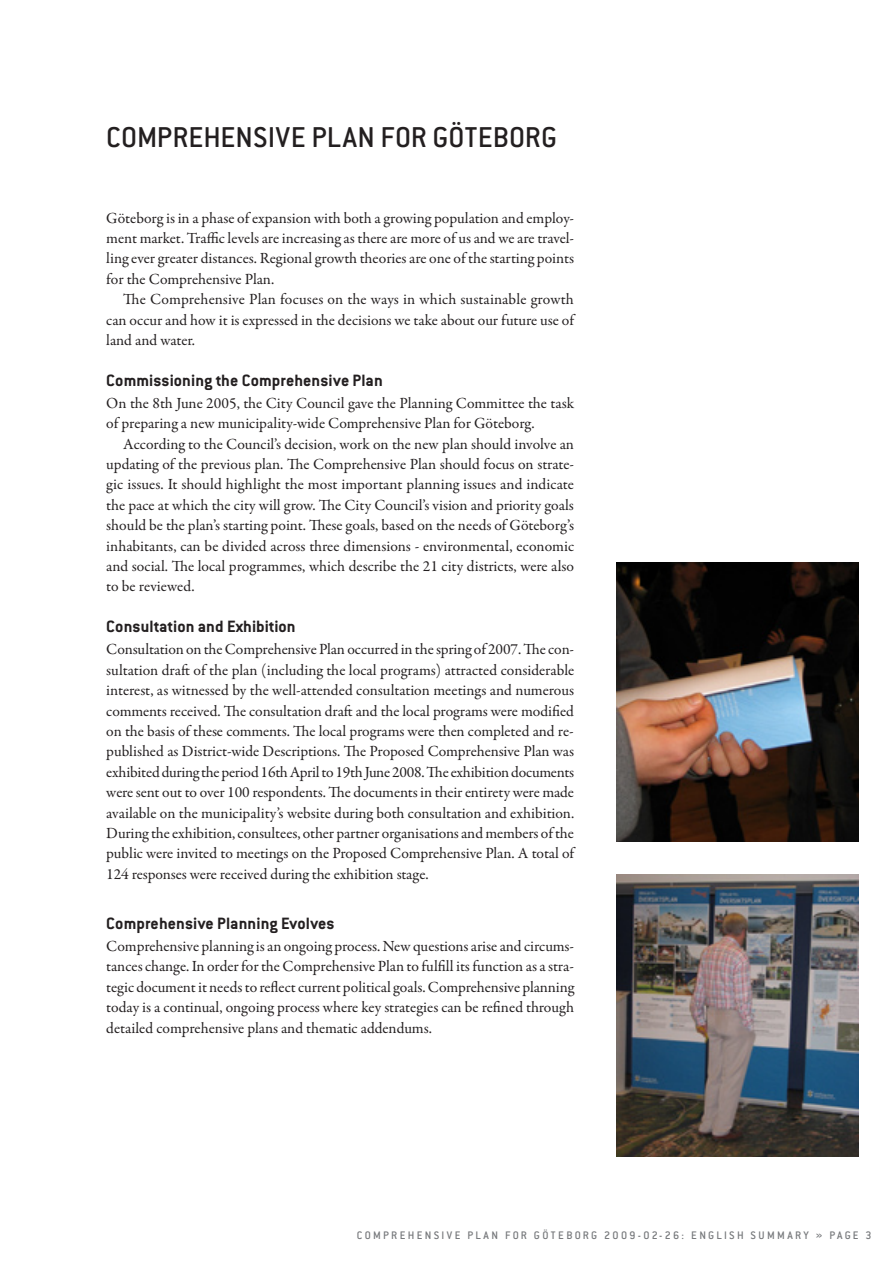
<style>
.page{position:relative;width:893px;height:1263px;background:#fff}
.page>*{position:absolute;margin:0;border:0;box-sizing:border-box;transform-origin:0 0}
.t1{font:500 31.5px "Conduit ITC Std";color:#231f20}
.t2{font:700 18px "Conduit ITC Std";letter-spacing:.005em;color:#231f20}
.t3{font:15.6px/20.4px "Garamond Premr Pro";letter-spacing:-.005em;color:#231f20;text-align:justify}
.t4{font:500 12px "Conduit ITC Std";letter-spacing:.19em;color:#76787b}
</style>
<div class="page">
<img style="left:617px;top:874px;width:242px;height:283px">
<img style="left:617px;top:563px;width:242px;height:279px">
<h1 class="t1" style="left:106px;top:119px;width:449px">COMPREHENSIVE PLAN FOR GÖTEBORG</h1>
<p class="t3" style="left:106px;top:208px;width:469px">Göteborg is in a phase of expansion with both a growing population and employ&shy;ment market. Traffic levels are increasing as there are more of us and we are travel&shy;ling ever greater distances. Regional growth theories are one of the starting points for the Comprehensive Plan.</p>
<p class="t3" style="left:106px;top:289px;width:469px;text-indent:17px">The Comprehensive Plan focuses on the ways in which sustainable growth can occur and how it is expressed in the decisions we take about our future use of land and water.</p>
<p class="t2" style="left:106px;top:369px;width:278px">Commissioning the Comprehensive Plan</p>
<p class="t3" style="left:106px;top:393px;width:469px">On the 8th June 2005, the City Council gave the Planning Committee the task of preparing a new municipality-wide Comprehensive Plan for Göteborg.</p>
<p class="t3" style="left:106px;top:434px;width:469px;text-indent:17px">According to the Council’s decision, work on the new plan should involve an updating of the previous plan. The Comprehensive Plan should focus on strate&shy;gic issues. It should highlight the most important planning issues and indicate the pace at which the city will grow. The City Council’s vision and priority goals should be the plan’s starting point. These goals, based on the needs of Göteborg’s inhabitants, can be divided across three dimensions - environmental, economic and social. The local programmes, which describe the 21 city districts, were also to be reviewed.</p>
<p class="t2" style="left:106px;top:616px;width:191px">Consultation and Exhibition</p>
<p class="t3" style="left:106px;top:640px;width:470px">Consultation on the Comprehensive Plan occurred in the spring of 2007. The con&shy;sultation draft of the plan (including the local programs) attracted considerable interest, as witnessed by the well-attended consultation meetings and numerous comments received. The consultation draft and the local programs were modified on the basis of these comments. The local programs were then completed and re&shy;published as District-wide Descriptions. The Proposed Comprehensive Plan was exhibited during the period 16th April to 19th June 2008. The exhibition documents were sent out to over 100 respondents. The documents in their entirety were made available on the municipality’s website during both consultation and exhibition.<br>During the exhibition, consultees, other partner organisations and members of the public were invited to meetings on the Proposed Comprehensive Plan. A total of 124 responses were received during the exhibition stage.</p>
<p class="t2" style="left:106px;top:912px;width:230px">Comprehensive Planning Evolves</p>
<p class="t3" style="left:106px;top:936px;width:469px">Comprehensive planning is an ongoing process. New questions arise and circums&shy;tances change. In order for the Comprehensive Plan to fulfill its function as a stra&shy;tegic document it needs to reflect current political goals. Comprehensive planning today is a continual, ongoing process where key strategies can be refined through detailed comprehensive plans and thematic addendums.</p>
<p class="t4" style="left:357px;top:1228px;width:502px">COMPREHENSIVE PLAN FOR GÖTEBORG 2009-02-26: ENGLISH SU MMARY » PA GE</p>
</div>
